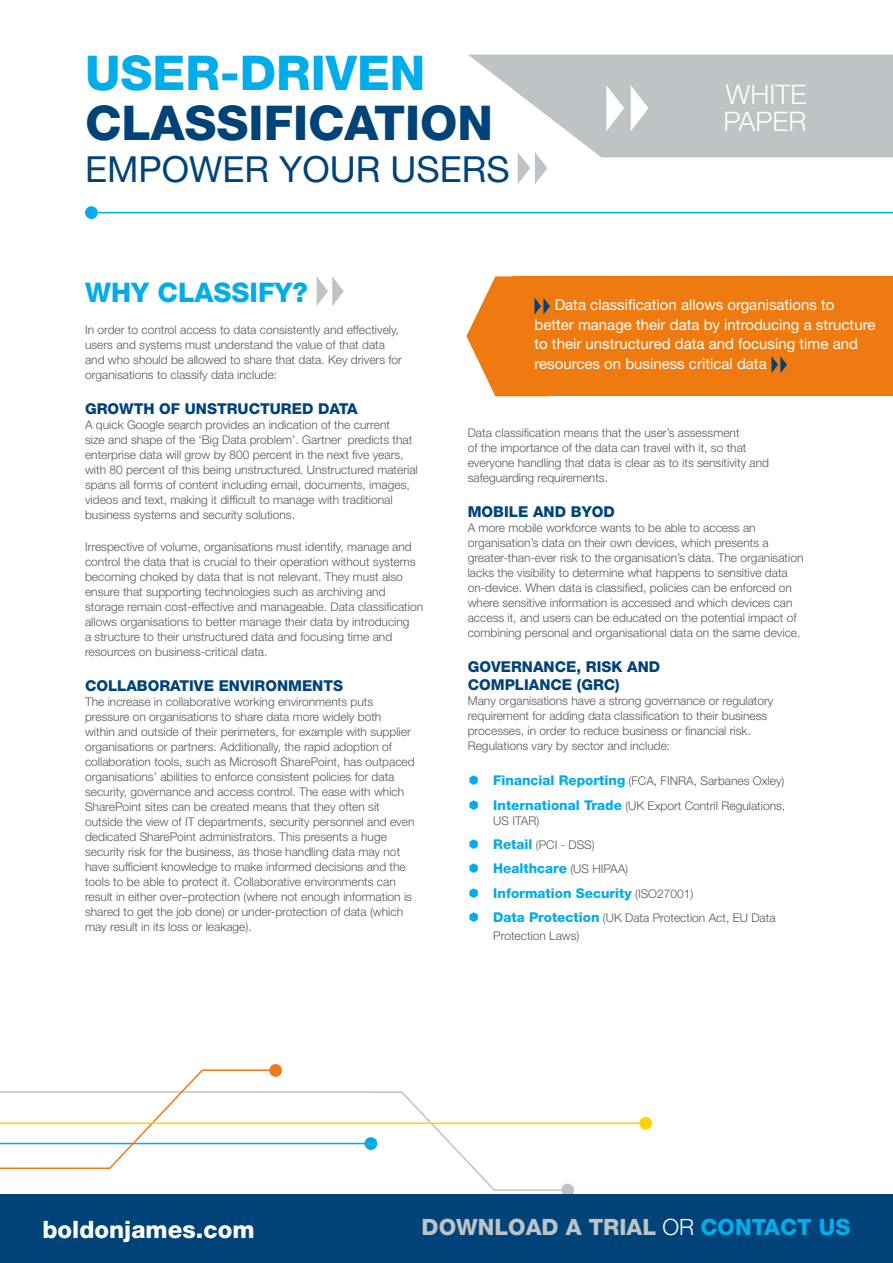
<style>
.page{position:relative;width:893px;height:1263px;background:#fff}
.page>*{position:absolute;margin:0;border:0;box-sizing:border-box;transform-origin:0 0}
.t1{font:800 48px "Helvetica Neue LT Std";color:#004379}
.t2{font:800 48px "Helvetica Neue LT Std";color:#00ace9}
.t3{font:36px "Helvetica Neue LT Std";color:#004379}
.t4{font:800 27px "Helvetica Neue LT Std";color:#00ace9}
.t5{font:300 27px/27px "Helvetica Neue LT Std";color:#fff}
.t6{font:800 24px "Helvetica Neue LT Std";color:#fff}
.t7{font:800 22.5px "Helvetica Neue LT Std";color:#bec3c6}
.t8{font:15px/19.5px "Helvetica Neue LT Std";color:#fff}
.t9{font:800 15px/18px "Helvetica Neue LT Std";color:#004379}
.t10{font:800 13.5px/24.5px "Helvetica Neue LT Std";color:#00ace9}
.t11{font:300 12px/15px "Helvetica Neue LT Std";color:#575756}
.s1{font-weight:800;font-size:13.5px;color:#00ace9}
.s2{font-weight:300;font-size:12px;color:#575756}
.s3{font-weight:300;color:#fff}
.s4{color:#00ace9}
</style>
<div class="page">
<hr style="left:95px;top:212px;width:798px;height:1px;background:#00ace9">
<div style="left:85px;top:206px;width:13px;height:13px;background:#00ace9;border-radius:50%"></div>
<svg style="left:317px;top:277px;width:27px;height:29px"></svg>
<div style="left:513px;top:276px;width:380px;height:120px;background:#ef7b10"></div>
<svg style="left:466px;top:276px;width:84px;height:120px"></svg>
<svg style="left:771px;top:356px;width:16px;height:17px"></svg>
<div style="left:561px;top:1183px;width:13px;height:13px;background:#bec3c6;border-radius:50%"></div>
<svg style="left:278px;top:1091px;width:292px;height:101px"></svg>
<div style="left:269px;top:1064px;width:13px;height:13px;background:#ef7b10;border-radius:50%"></div>
<svg style="left:0;top:1069px;width:278px;height:100px"></svg>
<hr style="left:0;top:1122px;width:642px;height:2px;background:#ffd300">
<div style="left:639px;top:1117px;width:13px;height:12px;background:#ffd300;border-radius:50%"></div>
<div style="left:0;top:1194px;width:893px;height:69px;background:#004379"></div>
<svg style="left:468px;top:55px;width:425px;height:129px"></svg>
<h1 class="t2" style="left:85px;top:45px;width:342px">USER-DRIVEN</h1>
<h1 class="t1" style="left:85px;top:94px;width:410px">CLASSIFICATION</h1>
<h2 class="t3" style="left:85px;top:148px;width:426px">EMPOWER YOUR USERS</h2>
<h3 class="t5" style="left:723px;top:81px;width:85px">WHITE<br>PAPER</h3>
<h3 class="t4" style="left:85px;top:276px;width:225px">WHY CLASSIFY?</h3>
<p class="t11" style="left:85px;top:322px;width:318px">In order to control access to data consistently and effectively, users and systems must understand the value of that data and who should be allowed to share that data. Key drivers for organisations to classify data include:</p>
<p class="t9" style="left:85px;top:400px;width:274px">GROWTH OF UNSTRUCTURED DATA</p>
<p class="t11" style="left:85px;top:417px;width:334px">A quick Google search provides an indication of the current<br>size and shape of the ‘Big Data problem’. Gartner predicts that enterprise data will grow by 800 percent in the next five years, with 80 percent of this being unstructured. Unstructured material spans all forms of content including email, documents, images, videos and text, making it difficult to manage with traditional business systems and security solutions.</p>
<p class="t11" style="left:85px;top:539px;width:340px">Irrespective of volume, organisations must identify, manage and control the data that is crucial to their operation without systems becoming choked by data that is not relevant. They must also ensure that supporting technologies such as archiving and storage remain cost-effective and manageable. Data classification allows organisations to better manage their data by introducing<br>a structure to their unstructured data and focusing time and resources on business-critical data.</p>
<p class="t9" style="left:85px;top:677px;width:260px">COLLABORATIVE ENVIRONMENTS</p>
<p class="t11" style="left:85px;top:694px;width:331px">The increase in collaborative working environments puts pressure on organisations to share data more widely both<br>within and outside of their perimeters, for example with supplier organisations or partners. Additionally, the rapid adoption of collaboration tools, such as Microsoft SharePoint, has outpaced organisations’ abilities to enforce consistent policies for data security, governance and access control. The ease with which SharePoint sites can be created means that they often sit outside the view of IT departments, security personnel and even dedicated SharePoint administrators. This presents a huge security risk for the business, as those handling data may not have sufficient knowledge to make informed decisions and the tools to be able to protect it. Collaborative environments can result in either over–protection (where not enough information is shared to get the job done) or under-protection of data (which may result in its loss or leakage).</p>
<p class="t8" style="left:534px;top:295px;width:342px;text-indent:20px">Data classification allows organisations to better manage their data by introducing a structure to their unstructured data and focusing time and resources on business critical data</p>
<p class="t11" style="left:468px;top:425px;width:303px">Data classification means that the user’s assessment<br>of the importance of the data can travel with it, so that everyone handling that data is clear as to its sensitivity and safeguarding requirements.</p>
<p class="t9" style="left:468px;top:503px;width:148px">MOBILE AND BYOD</p>
<p class="t11" style="left:468px;top:520px;width:337px">A more mobile workforce wants to be able to access an organisation’s data on their own devices, which presents a greater-than-ever risk to the organisation’s data. The organisation lacks the visibility to determine what happens to sensitive data on-device. When data is classified, policies can be enforced on where sensitive information is accessed and which devices can access it, and users can be educated on the potential impact of combining personal and organisational data on the same device.</p>
<p class="t9" style="left:468px;top:658px;width:194px">GOVERNANCE, RISK AND<br>COMPLIANCE (GRC)</p>
<p class="t11" style="left:468px;top:693px;width:307px">Many organisations have a strong governance or regulatory requirement for adding data classification to their business processes, in order to reduce business or financial risk.<br>Regulations vary by sector and include:</p>
<p class="t11" style="left:493px;top:768px;width:293px;line-height:24.5px"><span class="s1">Financial Reporting</span> (FCA, FINRA, Sarbanes Oxley)<br><span class="s1">International Trade</span> (UK Export Contril Regulations,</p>
<p class="t11" style="left:493px;top:808px;width:103px;line-height:24.5px">US ITAR)<br><span class="s1">Retail</span> (PCI - DSS)</p>
<p class="t10" style="left:493px;top:856px;width:202px">Healthcare <span class="s2">(US HIPAA)<br></span>Information Security <span class="s2">(ISO27001)</span></p>
<p class="t11" style="left:493px;top:909px;width:284px;line-height:18px"><span class="s1">Data Protection</span> (UK Data Protection Act, EU Data<br>Protection Laws)</p>
<h3 class="t6" style="left:43px;top:1215px;width:214px">boldonjames.com</h3>
<h3 class="t7" style="left:422px;top:1214px;width:430px">DOWNLOAD A TRIAL <span class="s3">OR</span> <span class="s4">CONTACT US</span></h3>
</div>
